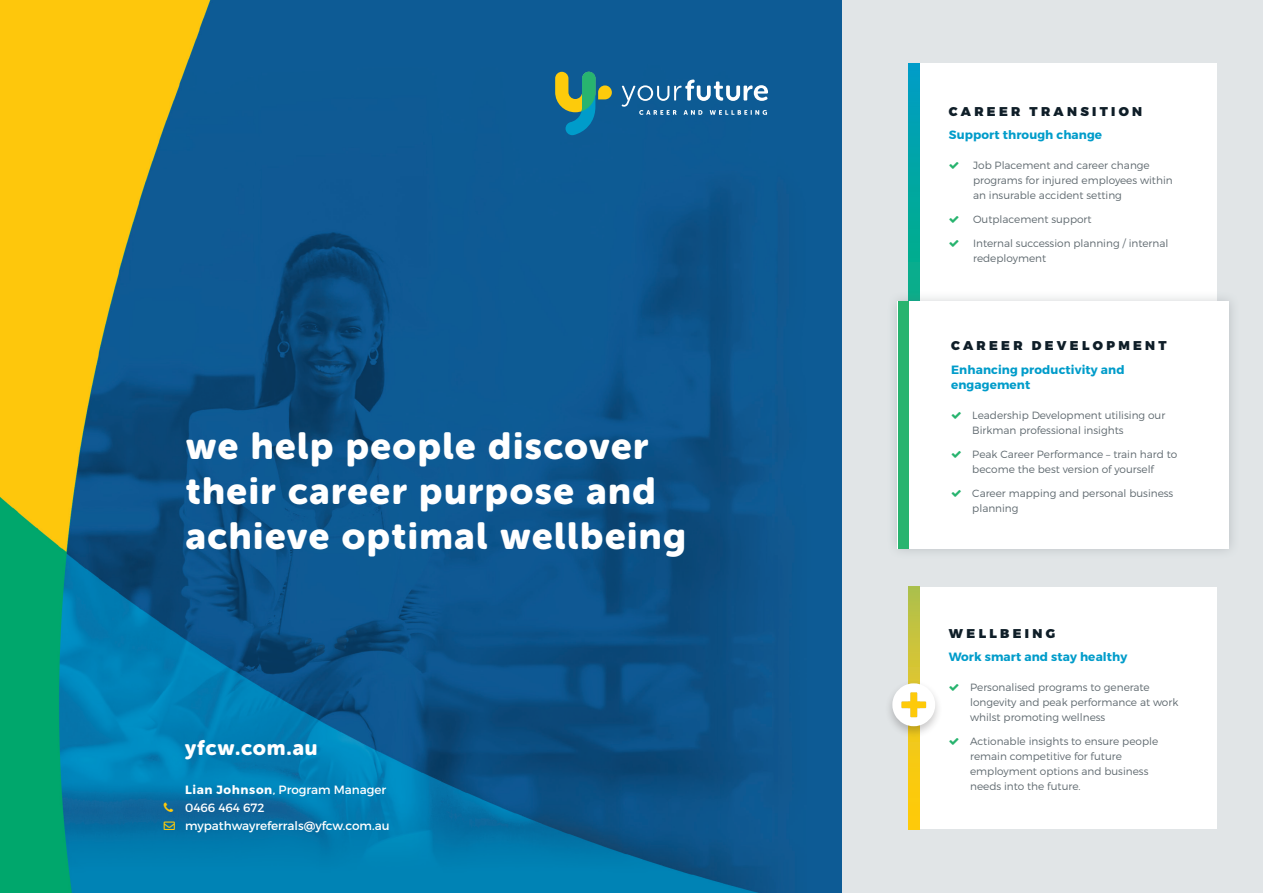
<style>
.page{position:relative;width:1263px;height:893px;background:#fff}
.page>*{position:absolute;margin:0;border:0;box-sizing:border-box;transform-origin:0 0}
.t1{font:37.5px/45px "Museo Sans Rounded 900";letter-spacing:.04em;color:#fff}
.t2{font:21px "Museo Sans Rounded 900";letter-spacing:.04em;color:#fff}
.t3{font:900 12.75px "Montserrat";letter-spacing:.26em;color:#0f1e28}
.t4{font:700 12px/15px "Montserrat";letter-spacing:.01em;color:#009cca}
.t5{font:12px "Montserrat";color:#fff}
.t6{font:300 10.5px "Montserrat";color:#5f696f}
.s1{font-weight:700}
.s2{color:#feca0a}
</style>
<div class="page">
<div style="left:842px;top:0;width:421px;height:893px;background:#e1e5e7"></div>
<div style="left:908px;top:587px;width:309px;height:241px;background:#fff"></div>
<svg style="left:908px;top:587px;width:11px;height:242px;background:#dec627"></svg>
<div style="left:908px;top:64px;width:309px;height:238px;background:#fff"></div>
<svg style="left:908px;top:64px;width:11px;height:226px;background:#01a5a5"></svg>
<div style="left:887px;top:290px;width:353px;height:270px;background:#5f696f;opacity:.3"></div>
<div style="left:898px;top:301px;width:331px;height:248px;background:#fff"></div>
<div style="left:898px;top:301px;width:10px;height:248px;background:#28b46f"></div>
<div style="left:885px;top:680px;width:58px;height:58px;background:#231f20;opacity:.25"></div>
<svg style="left:892px;top:683px;width:43px;height:43px"></svg>
<img style="left:0;top:0;width:842px;height:893px">
<svg style="left:555px;top:72px;width:57px;height:63px;background:#438778"></svg>
<svg style="left:622px;top:80px;width:146px;height:35px;background:#417eab"></svg>
<svg style="left:164px;top:802px;width:9px;height:10px"></svg>
<p class="t1" style="left:186px;top:423px;width:502px">we help people discover their career purpose and achieve optimal wellbeing</p>
<p class="t2" style="left:185px;top:736px;width:134px">yfcw.com.au</p>
<p class="t5" style="left:185px;top:782px;width:203px"><span class="s1">Lian Johnson</span>, Program Manager</p>
<p class="t5" style="left:185px;top:800px;width:81px">0466 464 672</p>
<p class="t5" style="left:164px;top:818px;width:227px"><span class="s2">→</span> mypathwayreferrals@yfcw.com.au</p>
<p class="t3" style="left:949px;top:103px;width:195px">CAREER TRANSITION</p>
<p class="t4" style="left:949px;top:127px;width:155px">Support through change</p>
<p class="t6" style="left:973px;top:159px;width:178px">Job Placement and career change</p>
<p class="t6" style="left:973px;top:174px;width:201px">programs for injured employees within</p>
<p class="t6" style="left:973px;top:189px;width:150px">an insurable accident setting</p>
<p class="t6" style="left:973px;top:213px;width:120px">Outplacement support</p>
<p class="t6" style="left:973px;top:237px;width:197px">Internal succession planning / internal</p>
<p class="t6" style="left:973px;top:252px;width:75px">redeployment</p>
<p class="t3" style="left:951px;top:338px;width:217px">CAREER DEVELOPMENT</p>
<p class="t4" style="left:951px;top:362px;width:175px">Enhancing productivity and engagement</p>
<p class="t6" style="left:972px;top:409px;width:194px">Leadership Development utilising our</p>
<p class="t6" style="left:972px;top:424px;width:153px">Birkman professional insights</p>
<p class="t6" style="left:972px;top:448px;width:206px">Peak Career Performance – train hard to</p>
<p class="t6" style="left:972px;top:463px;width:183px">become the best version of yourself</p>
<p class="t6" style="left:972px;top:487px;width:203px">Career mapping and personal business</p>
<p class="t6" style="left:972px;top:502px;width:48px">planning</p>
<p class="t3" style="left:949px;top:625px;width:108px">WELLBEING</p>
<p class="t4" style="left:949px;top:650px;width:180px">Work smart and stay healthy</p>
<p class="t6" style="left:970px;top:681px;width:181px">Personalised programs to generate</p>
<p class="t6" style="left:970px;top:696px;width:210px">longevity and peak performance at work</p>
<p class="t6" style="left:970px;top:711px;width:137px">whilst promoting wellness</p>
<p class="t6" style="left:970px;top:735px;width:190px">Actionable insights to ensure people</p>
<p class="t6" style="left:970px;top:750px;width:153px">remain competitive for future</p>
<p class="t6" style="left:970px;top:765px;width:180px">employment options and business</p>
<p class="t6" style="left:970px;top:780px;width:112px">needs into the future.</p>
</div>
